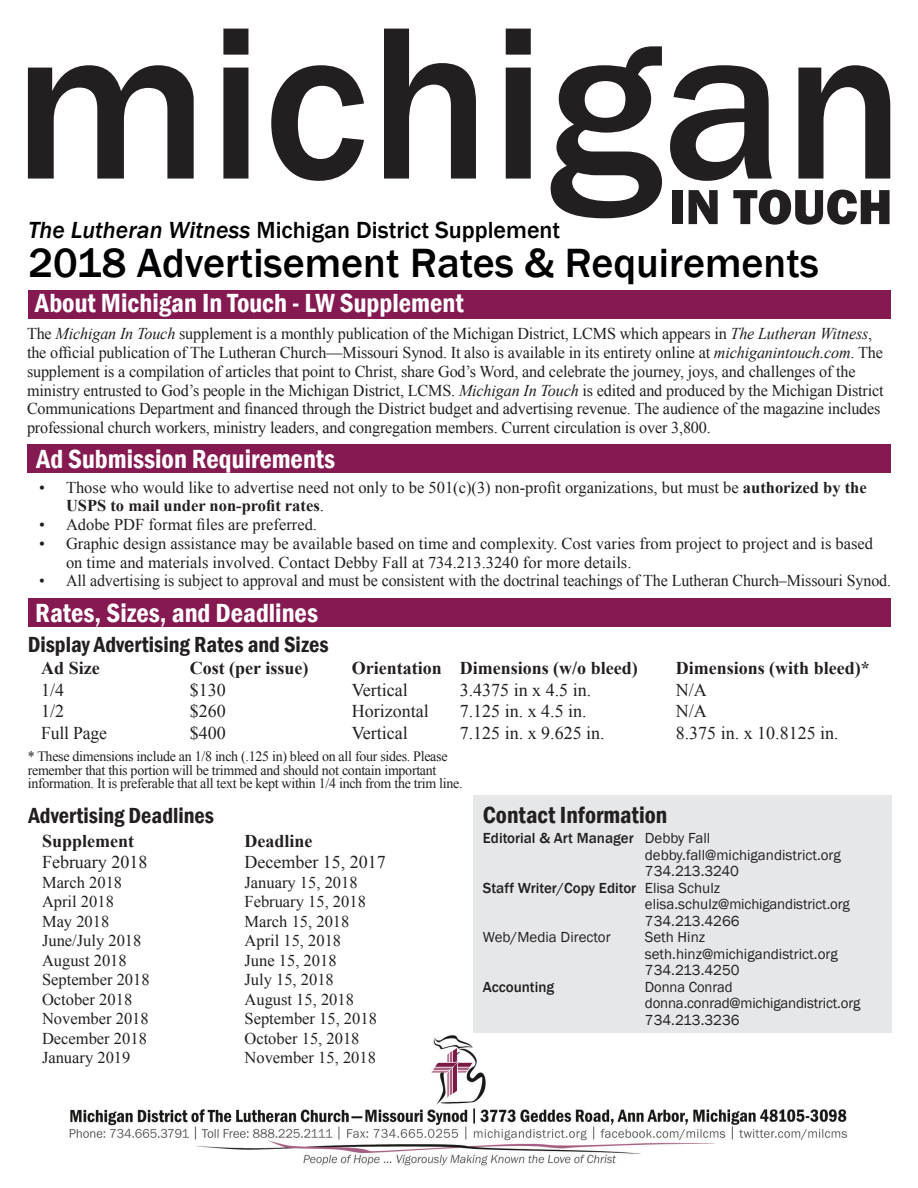
<style>
.page{position:relative;width:918px;height:1188px;background:#fff}
.page>*{position:absolute;margin:0;border:0;box-sizing:border-box;transform-origin:0 0}
.t1{font:500 225px "Franklin Gothic";color:#231f20}
.t2{font:800 51px "Franklin Gothic";color:#231f20}
.t3{font:500 42px "Franklin Gothic";color:#000003}
.t4{font:600 condensed 27px "Franklin Gothic";color:#fff}
.t5{font:500 24px "Franklin Gothic";color:#000003}
.t6{font:600 condensed 24px "Franklin Gothic";color:#231f20}
.t7{font:600 condensed 22.5px "Franklin Gothic";color:#231f20}
.t8{font:18px "Times New Roman";color:#231f20}
.t9{font:700 18px "Times New Roman";color:#231f20}
.t10{font:16.5px/18.8px "Times New Roman";letter-spacing:-.005em;color:#231f20}
.t11{font:15px/16.5px "Franklin Gothic";color:#231f20}
.t12{font:500 15px "Franklin Gothic";color:#231f20}
.t13{font:14.25px "Times New Roman";letter-spacing:-.02em;color:#231f20}
.s1{font-style:italic}
.s2{font-weight:700}
.s3{font-weight:400}
</style>
<div class="page">
<div style="left:28px;top:598px;width:863px;height:29px;background:#851a52"></div>
<div style="left:27px;top:444px;width:864px;height:28px;background:#851a52"></div>
<div style="left:28px;top:290px;width:863px;height:28px;background:#851a52"></div>
<img style="left:69px;top:1035px;width:779px;height:131px">
<div style="left:473px;top:795px;width:419px;height:237px;background:#e6e7e9"></div>
<p class="t1" style="left:13px;top:-36px;width:894px">michigan</p>
<p class="t2" style="left:669px;top:174px;width:225px">IN TOUCH</p>
<p class="t5" style="left:28px;top:215px;width:533px"><span class="s1">The Lutheran Witness</span> Michigan District Supplement</p>
<p class="t3" style="left:28px;top:237px;width:792px">2018 Advertisement Rates &amp; Requirements</p>
<p class="t4" style="left:35px;top:285px;width:430px">About Michigan In Touch - LW Supplement</p>
<p class="t10" style="left:27px;top:324px;width:858px">The <span class="s1">Michigan In Touch</span> supplement is a monthly publication of the Michigan District, LCMS which appears in <span class="s1">The Lutheran Witness</span>, the official publication of The Lutheran Church—Missouri Synod. It also is available in its entirety online at <span class="s1">michiganintouch.com</span>. The supplement is a compilation of articles that point to Christ, share God’s Word, and celebrate the journey, joys, and challenges of the ministry entrusted to God’s people in the Michigan District, LCMS. <span class="s1">Michigan In Touch</span> is edited and produced by the Michigan District Communications Department and financed through the District budget and advertising revenue. The audience of the magazine includes professional church workers, ministry leaders, and congregation members. Current circulation is over 3,800.</p>
<p class="t4" style="left:37px;top:441px;width:300px">Ad Submission Requirements</p>
<p class="t10" style="left:66px;top:477px;width:802px;text-indent:-27px">• Those who would like to advertise need not only to be 501(c)(3) non-profit organizations, but must be <span class="s2">authorized by the<br>USPS to mail under non-profit rates</span>.</p>
<p class="t10" style="left:39px;top:515px;width:280px">• Adobe PDF format files are preferred.</p>
<p class="t10" style="left:66px;top:534px;width:809px;text-indent:-27px">• Graphic design assistance may be available based on time and complexity. Cost varies from project to project and is based on time and materials involved. Contact Debby Fall at 734.213.3240 for more details.</p>
<p class="t10" style="left:39px;top:571px;width:854px">• All advertising is subject to approval and must be consistent with the doctrinal teachings of The Lutheran Church–Missouri Synod.</p>
<p class="t4" style="left:35px;top:595px;width:284px">Rates, Sizes, and Deadlines</p>
<p class="t7" style="left:28px;top:629px;width:302px">Display Advertising Rates and Sizes</p>
<p class="t9" style="left:41px;top:656px;width:60px">Ad Size</p>
<p class="t9" style="left:190px;top:656px;width:120px">Cost (per issue)</p>
<p class="t9" style="left:352px;top:656px;width:288px">Orientation Dimensions (w/o bleed)</p>
<p class="t9" style="left:676px;top:656px;width:196px">Dimensions (with bleed)*</p>
<p class="t8" style="left:41px;top:678px;width:25px">1/4</p>
<p class="t8" style="left:190px;top:678px;width:37px">$130</p>
<p class="t8" style="left:352px;top:678px;width:57px">Vertical</p>
<p class="t8" style="left:460px;top:678px;width:133px">3.4375 in x 4.5 in.</p>
<p class="t8" style="left:676px;top:678px;width:32px">N/A</p>
<p class="t8" style="left:41px;top:699px;width:25px">1/2</p>
<p class="t8" style="left:190px;top:699px;width:37px">$260</p>
<p class="t8" style="left:352px;top:699px;width:78px">Horizontal</p>
<p class="t8" style="left:460px;top:699px;width:129px">7.125 in. x 4.5 in.</p>
<p class="t8" style="left:676px;top:699px;width:32px">N/A</p>
<p class="t8" style="left:41px;top:721px;width:67px">Full Page</p>
<p class="t8" style="left:190px;top:721px;width:37px">$400</p>
<p class="t8" style="left:352px;top:721px;width:57px">Vertical</p>
<p class="t8" style="left:460px;top:721px;width:147px">7.125 in. x 9.625 in.</p>
<p class="t8" style="left:676px;top:721px;width:165px">8.375 in. x 10.8125 in.</p>
<p class="t13" style="left:28px;top:747px;width:421px">* These dimensions include an 1/8 inch (.125 in) bleed on all four sides. Please</p>
<p class="t13" style="left:28px;top:761px;width:410px">remember that this portion will be trimmed and should not contain important</p>
<p class="t13" style="left:28px;top:774px;width:436px">information. It is preferable that all text be kept within 1/4 inch from the trim line.</p>
<p class="t7" style="left:28px;top:800px;width:187px">Advertising Deadlines</p>
<p class="t6" style="left:483px;top:799px;width:186px">Contact Information</p>
<p class="t9" style="left:42px;top:828px;width:94px">Supplement</p>
<p class="t9" style="left:244px;top:828px;width:70px">Deadline</p>
<p class="t8" style="left:42px;top:850px;width:107px">February 2018</p>
<p class="t8" style="left:244px;top:850px;width:143px">December 15, 2017</p>
<p class="t10" style="left:42px;top:873px;width:82px">March 2018</p>
<p class="t10" style="left:245px;top:873px;width:115px">January 15, 2018</p>
<p class="t10" style="left:42px;top:892px;width:73px">April 2018</p>
<p class="t10" style="left:245px;top:892px;width:123px">February 15, 2018</p>
<p class="t10" style="left:42px;top:912px;width:69px">May 2018</p>
<p class="t10" style="left:245px;top:912px;width:106px">March 15, 2018</p>
<p class="t10" style="left:42px;top:931px;width:101px">June/July 2018</p>
<p class="t10" style="left:245px;top:931px;width:98px">April 15, 2018</p>
<p class="t10" style="left:42px;top:951px;width:86px">August 2018</p>
<p class="t10" style="left:245px;top:951px;width:94px">June 15, 2018</p>
<p class="t10" style="left:42px;top:970px;width:109px">September 2018</p>
<p class="t10" style="left:245px;top:970px;width:91px">July 15, 2018</p>
<p class="t10" style="left:42px;top:990px;width:92px">October 2018</p>
<p class="t10" style="left:245px;top:990px;width:111px">August 15, 2018</p>
<p class="t10" style="left:42px;top:1009px;width:108px">November 2018</p>
<p class="t10" style="left:245px;top:1009px;width:134px">September 15, 2018</p>
<p class="t10" style="left:42px;top:1029px;width:106px">December 2018</p>
<p class="t10" style="left:245px;top:1029px;width:117px">October 15, 2018</p>
<p class="t10" style="left:42px;top:1048px;width:90px">January 2019</p>
<p class="t10" style="left:245px;top:1048px;width:133px">November 15, 2018</p>
<p class="t12" style="left:483px;top:829px;width:229px">Editorial &amp; Art Manager <span class="s3">Debby Fall</span></p>
<p class="t11" style="left:645px;top:847px;width:198px">debby.fall@michigandistrict.org<br>734.213.3240</p>
<p class="t12" style="left:483px;top:878px;width:239px">Staff Writer/Copy Editor <span class="s3">Elisa Schulz</span></p>
<p class="t11" style="left:645px;top:896px;width:206px">elisa.schulz@michigandistrict.org</p>
<p class="t11" style="left:645px;top:913px;width:96px">734.213.4266</p>
<p class="t11" style="left:483px;top:929px;width:129px">Web/Media Director</p>
<p class="t11" style="left:645px;top:929px;width:62px">Seth Hinz</p>
<p class="t11" style="left:645px;top:946px;width:194px">seth.hinz@michigandistrict.org</p>
<p class="t11" style="left:645px;top:962px;width:96px">734.213.4250</p>
<p class="t12" style="left:483px;top:977px;width:73px">Accounting</p>
<p class="t11" style="left:645px;top:979px;width:89px">Donna Conrad</p>
<p class="t11" style="left:645px;top:995px;width:217px">donna.conrad@michigandistrict.org<br>734.213.3236</p>
</div>
